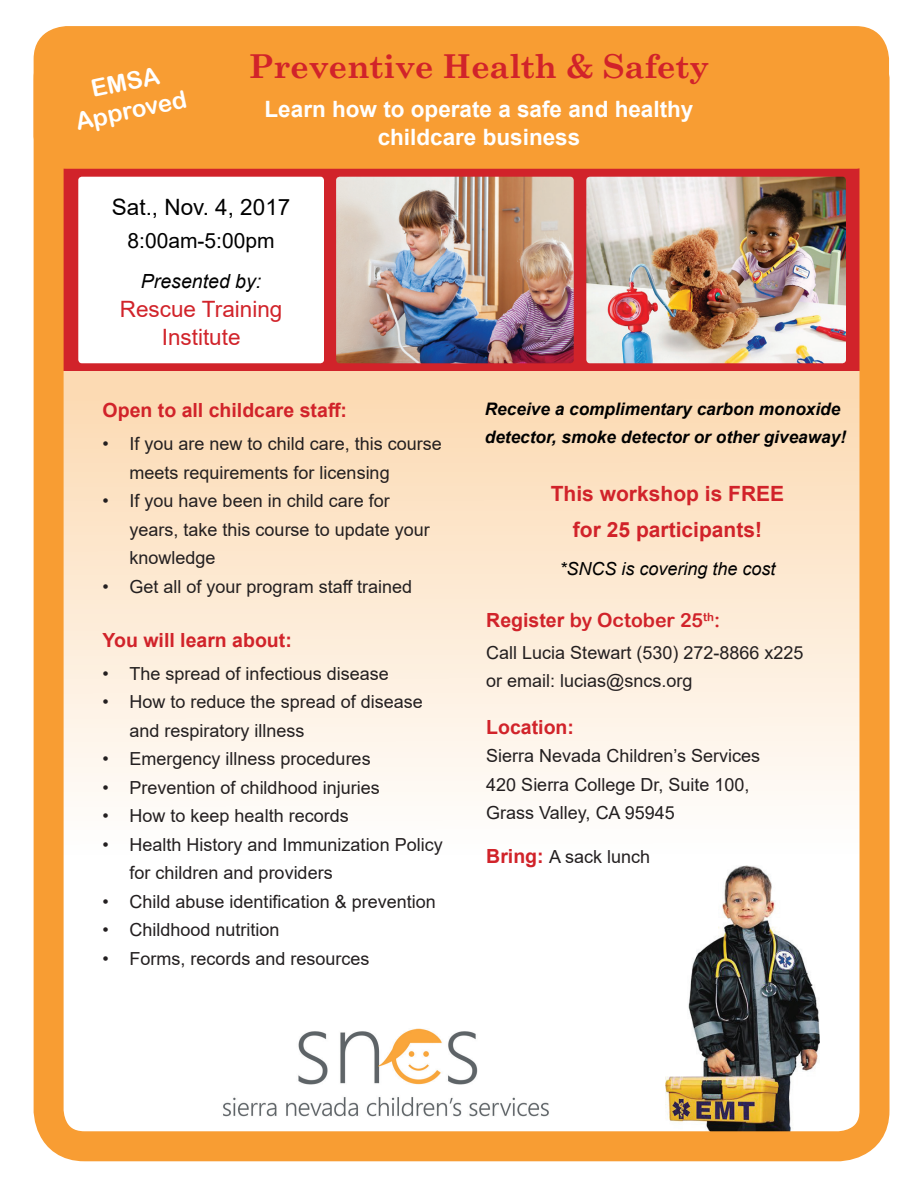
<style>
.page{position:relative;width:918px;height:1188px;background:#fff}
.page>*{position:absolute;margin:0;border:0;box-sizing:border-box;transform-origin:0 0}
.t1{font:700 33px "Century Schoolbook";letter-spacing:-.01em;color:#d1232a}
.t2{font:24px/28.8px "Arial Rounded MT Bold";color:#fff;text-align:center}
.t3{font:700 22.5px/28.5px "Arial";color:#fff;text-align:center}
.t4{font:22.5px/28.2px "Arial";color:#d1232a;text-align:center}
.t5{font:22.5px "Arial";color:#000}
.t6{font:700 21px/36px "Arial";color:#d1232a;text-align:center}
.t7{font:21px "Arial";color:#000}
.t8{font:700 19.5px "Arial";color:#d1232a}
.t9{font:19.5px "Arial Rounded MT Bold";color:#d1232a}
.t10{font:italic 19.5px "Arial";color:#000}
.t11{font:18px/28.5px "Arial";color:#231f20}
.t12{font:italic 18px "Arial";color:#000}
.t13{font:italic 700 17.25px/27.6px "Arial";color:#000}
.s1{font-family:"Arial";font-weight:700}
.s2{font-weight:700;font-size:19.5px;color:#d1232a}
</style>
<div class="page">
<img style="left:666px;top:994px;width:153px;height:136px">
<div style="left:64px;top:169px;width:797px;height:202px;background:#d1232a"></div>
<div style="left:62px;top:371px;width:799px;height:623px;background:linear-gradient(to bottom,#ffdfb8,#f5fbff)"></div>
<div style="left:34px;top:29px;width:855px;height:1132px;border:30px solid #f89d33;border-radius:36px"></div>
<img style="left:223px;top:1028px;width:326px;height:89px">
<div style="left:34px;top:27px;width:854px;height:141px;background:#f89d33;border-radius:32px"></div>
<div style="left:34px;top:26px;width:855px;height:143px;border:2px solid #f89d33;border-radius:32px"></div>
<div style="left:78px;top:177px;width:246px;height:186px;background:#fff;border-radius:4px"></div>
<img style="left:586px;top:177px;width:260px;height:186px">
<img style="left:336px;top:177px;width:238px;height:186px">
<h2 class="t2" style="left:67px;top:79px;width:114px;rotate:-12deg">EMSA<br>Approved</h2>
<h1 class="t1" style="left:249px;top:40px;width:462px">Preventive Health &amp; Safety</h1>
<p class="t3" style="left:265px;top:95px;width:430px">Learn how to operate a safe and healthy childcare business</p>
<p class="t5" style="left:112px;top:191px;width:180px">Sat., Nov. 4, 2017</p>
<p class="t7" style="left:128px;top:226px;width:149px">8:00am-5:00pm</p>
<p class="t10" style="left:141px;top:269px;width:122px">Presented by:</p>
<p class="t4" style="left:120px;top:294px;width:164px">Rescue Training<br>Institute</p>
<p class="t8" style="left:103px;top:397px;width:246px">Open to all childcare staff:</p>
<p class="t11" style="left:130px;top:429px;width:314px;text-indent:-27px">• If you are new to child care, this course meets requirements for licensing</p>
<p class="t11" style="left:130px;top:486px;width:302px;text-indent:-27px">• If you have been in child care for years, take this course to update your knowledge</p>
<p class="t11" style="left:103px;top:572px;width:311px">• Get all of your program staff trained</p>
<p class="t8" style="left:103px;top:626px;width:191px">You will learn about:</p>
<p class="t11" style="left:103px;top:659px;width:288px">• The spread of infectious disease</p>
<p class="t11" style="left:130px;top:687px;width:295px;text-indent:-27px">• How to reduce the spread of disease and respiratory illness</p>
<p class="t11" style="left:103px;top:744px;width:270px">• Emergency illness procedures</p>
<p class="t11" style="left:103px;top:773px;width:279px">• Prevention of childhood injuries</p>
<p class="t11" style="left:103px;top:801px;width:248px">• How to keep health records</p>
<p class="t11" style="left:130px;top:830px;width:315px;text-indent:-27px">• Health History and Immunization Policy for children and providers</p>
<p class="t11" style="left:103px;top:887px;width:335px">• Child abuse identification &amp; prevention</p>
<p class="t11" style="left:103px;top:915px;width:179px">• Childhood nutrition</p>
<p class="t11" style="left:103px;top:944px;width:269px">• Forms, records and resources</p>
<p class="t13" style="left:485px;top:396px;width:363px">Receive a complimentary carbon monoxide detector, smoke detector or other giveaway!</p>
<p class="t6" style="left:551px;top:476px;width:235px">This workshop is FREE for 25 participants!</p>
<p class="t12" style="left:559px;top:557px;width:218px">*SNCS is covering the cost</p>
<p class="t9" style="left:486px;top:609px;width:235px"><span class="s1">Register</span> by October 25<sup>th</sup>:</p>
<p class="t11" style="left:486px;top:638px;width:319px">Call Lucia Stewart (530) 272-8866 x225 or email: lucias@sncs.org</p>
<p class="t8" style="left:486px;top:713px;width:89px">Location:</p>
<p class="t11" style="left:486px;top:742px;width:275px">Sierra Nevada Children’s Services<br>420 Sierra College Dr, Suite 100,<br>Grass Valley, CA 95945</p>
<p class="t11" style="left:486px;top:842px;width:165px"><span class="s2">Bring:</span> A sack lunch</p>
</div>
